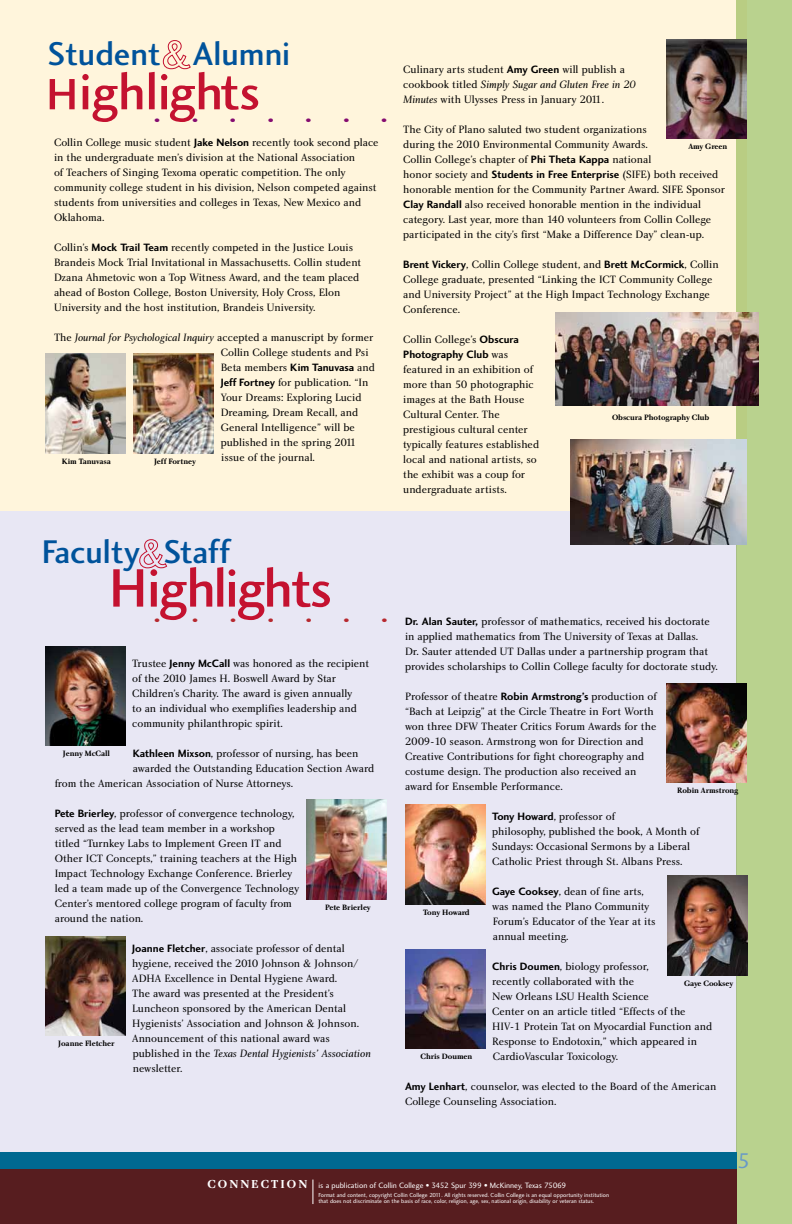
<style>
.page{position:relative;width:792px;height:1224px;background:#fff}
.page>*{position:absolute;margin:0;border:0;box-sizing:border-box;transform-origin:0 0}
.t1{font:56px "Charlotte Sans Medium Plain";letter-spacing:-.025em;color:#c41230}
.t2{font:53px "Charlotte Sans Medium Plain";color:#c41230}
.t3{font:34px "Charlotte Sans Medium Plain";color:#00539b}
.t4{font:22px "Charlotte Sans Book Plain";color:#6799c8}
.t5{font:11px/15px "Charlotte Book Plain";color:#000}
.t6{font:11px "Charlotte Book Italic Plain";color:#000}
.t7{font:11px "Charlotte Sans Bold Plain";color:#000}
.t8{font:11px "Charlotte Sans Medium Plain";color:#850c70;scale:1.25 1}
.t9{font:11px "Charlotte Sans Medium Plain";color:#b7292f;scale:1.25 1}
.t10{font:8px "Charlotte Bold Plain";letter-spacing:-.01em;color:#000}
.t11{font:8px "Charlotte Sans Book Plain";color:#fff}
.t12{font:6px/6.5px "Charlotte Sans Book Plain";color:#fff}
.s1{font-family:"Charlotte Sans Small Caps Plain";font-size:64px}
.s2{font-family:"Charlotte Sans Bold Plain"}
.s3{font-family:"Charlotte Book Italic Plain"}
.s4{font-family:"Charlotte Book Plain"}
.s5{font-family:"Charlotte Sans Medium Plain";color:#b7292f}
.s6{font-family:"Charlotte Bold Plain";font-size:12px}
</style>
<div class="page">
<div style="left:0;top:0;width:747px;height:513px;background:#fff5dc"></div>
<div style="left:0;top:511px;width:736px;height:642px;background:#e8e7f4"></div>
<div style="left:736px;top:0;width:56px;height:1224px;background:#b9d28e"></div>
<div style="left:0;top:1169px;width:736px;height:55px;background:#571d1f"></div>
<div style="left:0;top:1153px;width:736px;height:16px;background:#006991"></div>
<svg style="left:312px;top:1180px;width:1px;height:24px"></svg>
<img style="left:45px;top:936px;width:80px;height:100px">
<img style="left:306px;top:800px;width:80px;height:99px">
<img style="left:45px;top:354px;width:80px;height:99px">
<img style="left:134px;top:354px;width:80px;height:99px">
<svg style="left:162px;top:40px;width:29px;height:30px"></svg>
<img style="left:556px;top:313px;width:203px;height:92px">
<img style="left:666px;top:39px;width:80px;height:100px">
<svg style="left:139px;top:539px;width:29px;height:30px"></svg>
<img style="left:45px;top:646px;width:80px;height:100px">
<img style="left:405px;top:805px;width:80px;height:99px">
<img style="left:405px;top:949px;width:80px;height:100px">
<img style="left:666px;top:683px;width:80px;height:100px">
<img style="left:667px;top:876px;width:80px;height:99px">
<img style="left:570px;top:439px;width:177px;height:105px">
<h3 class="t3" style="left:47px;top:34px;width:244px">Student Alumni</h3>
<h2 class="t2" style="left:45px;top:60px;width:217px"><span class="s1">h</span>ighlights</h2>
<p class="t8" style="left:154px;top:114px;width:6px">•</p>
<p class="t8" style="left:192px;top:114px;width:6px">•</p>
<p class="t8" style="left:230px;top:114px;width:6px">•</p>
<p class="t8" style="left:268px;top:114px;width:6px">•</p>
<p class="t8" style="left:306px;top:114px;width:6px">•</p>
<p class="t8" style="left:343px;top:114px;width:6px">•</p>
<p class="t8" style="left:381px;top:114px;width:6px">•</p>
<p class="t5" style="left:54px;top:135px;width:326px">Collin College music student <span class="s2">Jake Nelson</span> recently took second place in the undergraduate men’s division at the National Association<br>of Teachers of Singing Texoma operatic competition. The only community college student in his division, Nelson competed against students from universities and colleges in Texas, New Mexico and Oklahoma.</p>
<p class="t5" style="left:54px;top:240px;width:309px">Collin’s <span class="s2">Mock Trail Team</span> recently competed in the Justice Louis Brandeis Mock Trial Invitational in Massachusetts. Collin student Dzana Ahmetovic won a Top Witness Award, and the team placed ahead of Boston College, Boston University, Holy Cross, Elon University and the host institution, Brandeis University.</p>
<p class="t5" style="left:221px;top:330px;width:156px;text-indent:-167px">The <span class="s3">Journal for Psychological Inquiry</span> accepted a manuscript by former Collin College students and Psi Beta members <span class="s2">Kim Tanuvasa</span> and <span class="s2">Jeff Fortney</span> for publication. “In Your Dreams: Exploring Lucid Dreaming, Dream Recall, and General Intelligence” will be published in the spring 2011 issue of the journal.</p>
<p class="t10" style="left:62px;top:456px;width:51px">Kim Tanuvasa</p>
<p class="t10" style="left:154px;top:456px;width:43px">Jeff Fortney</p>
<p class="t5" style="left:403px;top:62px;width:224px">Culinary arts student <span class="s2">Amy Green</span> will publish a</p>
<p class="t6" style="left:403px;top:78px;width:234px"><span class="s4">cookbook titled</span> Simply Sugar and Gluten Free in 20</p>
<p class="t5" style="left:403px;top:92px;width:203px"><span class="s3">Minutes</span> with Ulysses Press in January 2011.</p>
<p class="t5" style="left:403px;top:122px;width:323px">The City of Plano saluted two student organizations<br>during the 2010 Environmental Community Awards.<br>Collin College’s chapter of <span class="s2">Phi Theta Kappa</span> national<br>honor society and <span class="s2">Students in Free Enterprise</span> (SIFE) both received honorable mention for the Community Partner Award. SIFE Sponsor <span class="s2">Clay Randall</span> also received honorable mention in the individual category. Last year, more than 140 volunteers from Collin College participated in the city’s first “Make a Difference Day” clean-up.</p>
<p class="t5" style="left:403px;top:257px;width:317px"><span class="s2">Brent Vickery</span>, Collin College student, and <span class="s2">Brett McCormick</span>, Collin College graduate, presented “Linking the ICT Community College and University Project” at the High Impact Technology Exchange Conference.</p>
<p class="t5" style="left:403px;top:332px;width:117px">Collin College’s <span class="s2">Obscura</span></p>
<p class="t7" style="left:403px;top:348px;width:106px">Photography Club <span class="s4">was</span></p>
<p class="t5" style="left:403px;top:362px;width:137px">featured in an exhibition of more than 50 photographic images at the Bath House<br>Cultural Center. The prestigious cultural center typically features established local and national artists, so the exhibit was a coup for undergraduate artists.</p>
<p class="t10" style="left:688px;top:142px;width:40px">Amy Green</p>
<p class="t10" style="left:612px;top:413px;width:99px">Obscura Photography Club</p>
<h3 class="t3" style="left:42px;top:531px;width:189px">Faculty Staff</h3>
<h1 class="t1" style="left:109px;top:555px;width:224px">Highlights</h1>
<p class="t9" style="left:154px;top:614px;width:6px">•</p>
<p class="t9" style="left:192px;top:614px;width:6px">•</p>
<p class="t9" style="left:230px;top:614px;width:6px">•</p>
<p class="t9" style="left:268px;top:614px;width:6px">•</p>
<p class="t9" style="left:306px;top:614px;width:6px">•</p>
<p class="t9" style="left:344px;top:614px;width:6px">•</p>
<p class="t5" style="left:405px;top:614px;width:314px;text-indent:-24px"><span class="s5">•</span> <span class="s2">Dr. Alan Sauter,</span> professor of mathematics, received his doctorate in applied mathematics from The University of Texas at Dallas.<br>Dr. Sauter attended UT Dallas under a partnership program that provides scholarships to Collin College faculty for doctorate study.</p>
<p class="t5" style="left:405px;top:689px;width:253px">Professor of theatre <span class="s2">Robin Armstrong’s</span> production of “Bach at Leipzig” at the Circle Theatre in Fort Worth won three DFW Theater Critics Forum Awards for the 2009-10 season. Armstrong won for Direction and Creative Contributions for fight choreography and costume design. The production also received an award for Ensemble Performance.</p>
<p class="t5" style="left:492px;top:809px;width:209px"><span class="s2">Tony Howard</span>, professor of<br>philosophy, published the book, A Month of Sundays: Occasional Sermons by a Liberal Catholic Priest through St. Albans Press.</p>
<p class="t5" style="left:492px;top:884px;width:165px"><span class="s2">Gaye Cooksey</span>, dean of fine arts, was named the Plano Community<br>Forum’s Educator of the Year at its annual meeting.</p>
<p class="t5" style="left:492px;top:959px;width:222px"><span class="s2">Chris Doumen</span>, biology professor,<br>recently collaborated with the<br>New Orleans LSU Health Science<br>Center on an article titled “Effects of the HIV-1 Protein Tat on Myocardial Function and Response to Endotoxin,” which appeared in CardioVascular Toxicology.</p>
<p class="t5" style="left:405px;top:1079px;width:313px"><span class="s2">Amy Lenhart</span>, counselor, was elected to the Board of the American<br>College Counseling Association.</p>
<p class="t5" style="left:132px;top:655px;width:239px">Trustee <span class="s2">Jenny McCall</span> was honored as the recipient of the 2010 James H. Boswell Award by Star Children’s Charity. The award is given annually<br>to an individual who exemplifies leadership and community philanthropic spirit.</p>
<p class="t5" style="left:133px;top:745px;width:227px"><span class="s2">Kathleen Mixson</span>, professor of nursing, has been</p>
<p class="t5" style="left:133px;top:760px;width:243px">awarded the Outstanding Education Section Award</p>
<p class="t5" style="left:55px;top:775px;width:240px">from the American Association of Nurse Attorneys.</p>
<p class="t5" style="left:55px;top:805px;width:246px"><span class="s2">Pete Brierley</span>, professor of convergence technology, served as the lead team member in a workshop titled “Turnkey Labs to Implement Green IT and Other ICT Concepts,” training teachers at the High Impact Technology Exchange Conference. Brierley led a team made up of the Convergence Technology Center’s mentored college program of faculty from around the nation.</p>
<p class="t5" style="left:132px;top:940px;width:228px"><span class="s2">Joanne Fletcher</span>, associate professor of dental hygiene, received the 2010 Johnson &amp; Johnson/ ADHA Excellence in Dental Hygiene Award.<br>The award was presented at the President’s Luncheon sponsored by the American Dental Hygienists’ Association and Johnson &amp; Johnson.<br>Announcement of this national award was</p>
<p class="t6" style="left:133px;top:1046px;width:240px"><span class="s4">published in the</span> Texas Dental Hygienists’ Association</p>
<p class="t5" style="left:133px;top:1060px;width:51px">newsletter.</p>
<p class="t10" style="left:63px;top:749px;width:49px">Jenny McCall</p>
<p class="t10" style="left:677px;top:786px;width:63px">Robin Armstrong</p>
<p class="t10" style="left:325px;top:902px;width:47px">Pete Brierley</p>
<p class="t10" style="left:423px;top:908px;width:48px">Tony Howard</p>
<p class="t10" style="left:684px;top:978px;width:51px">Gaye Cooksey</p>
<p class="t10" style="left:58px;top:1039px;width:58px">Joanne Fletcher</p>
<p class="t10" style="left:421px;top:1052px;width:53px">Chris Doumen</p>
<p class="t11" style="left:208px;top:1180px;width:360px"><span class="s6">C O N N E C T I O N</span> is a publication of Collin College • 3452 Spur 399 • McKinney, Texas 75069</p>
<p class="t12" style="left:319px;top:1192px;width:292px">Format and content, copyright Collin College 2011. All rights reserved. Collin College is an equal opportunity institution that does not discriminate on the basis of race, color, religion, age, sex, national origin, disability or veteran status.</p>
<h3 class="t4" style="left:737px;top:1148px;width:15px">5</h3>
</div>
